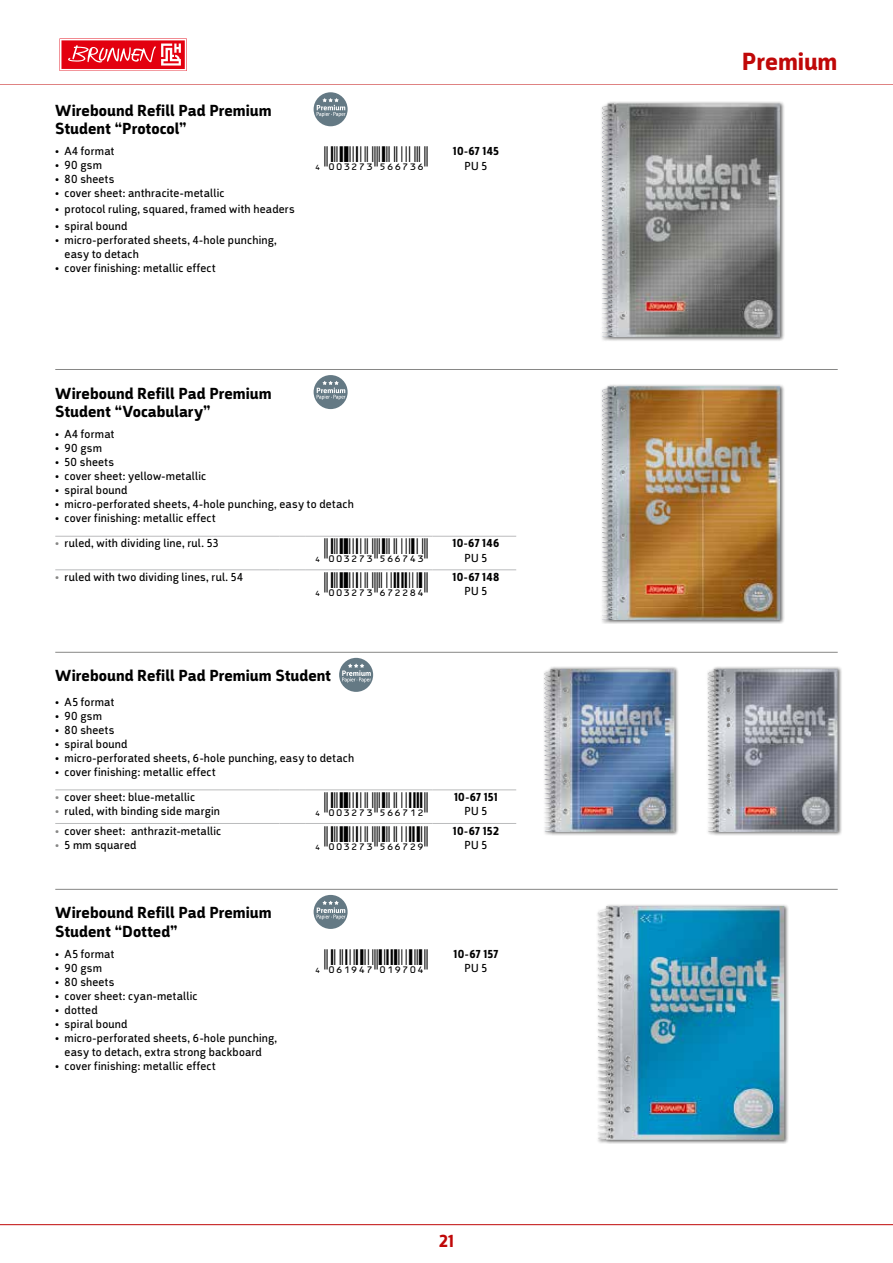
<style>
.page{position:relative;width:893px;height:1263px;background:#fff}
.page>*{position:absolute;margin:0;border:0;box-sizing:border-box;transform-origin:0 0}
.t1{font:700 25.5px "Argumentum";color:#c00808}
.t2{font:18px "ID Automation UPCEANXXS";color:#000}
.t3{font:700 18px "Argumentum";color:#c00808}
.t4{font:700 16.5px/18.5px "Argumentum";letter-spacing:.005em;color:#000}
.t5{font:12px/14px "Argumentum";letter-spacing:.02em;color:#000}
.t6{font:700 12px "Argumentum";letter-spacing:.025em;color:#000}
.s1{color:#878786}
</style>
<div class="page">
<hr style="left:0;top:85px;width:893px;height:1px;background:#c00808">
<div style="left:314px;top:92px;width:34px;height:34px;background:#647984;border-radius:50%"></div>
<svg style="left:317px;top:98px;width:28px;height:19px"></svg>
<div style="left:600px;top:101px;width:185px;height:240px;background:#000;opacity:.6"></div>
<img style="left:602px;top:103px;width:14px;height:153px">
<div style="left:600px;top:384px;width:185px;height:240px;background:#000;opacity:.6"></div>
<img style="left:602px;top:386px;width:14px;height:152px">
<hr style="left:55px;top:536px;width:225px;height:1px;background:#bbbcbd">
<svg style="left:280px;top:536px;width:25px;height:1px"></svg>
<hr style="left:305px;top:536px;width:128px;height:1px;background:#bbbcbd">
<hr style="left:433px;top:536px;width:83px;height:1px;background:#bbbcbd">
<hr style="left:55px;top:569px;width:225px;height:1px;background:#bbbcbd">
<svg style="left:280px;top:569px;width:25px;height:1px"></svg>
<hr style="left:305px;top:569px;width:128px;height:1px;background:#bbbcbd">
<hr style="left:433px;top:569px;width:83px;height:1px;background:#bbbcbd">
<div style="left:314px;top:375px;width:34px;height:34px;background:#647984;border-radius:50%"></div>
<svg style="left:317px;top:381px;width:28px;height:19px"></svg>
<hr style="left:55px;top:369px;width:783px;height:1px;background:#878786">
<div style="left:543px;top:666px;width:300px;height:170px;background:#000;opacity:.6"></div>
<img style="left:707px;top:669px;width:16px;height:68px">
<hr style="left:55px;top:790px;width:225px;height:1px;background:#bbbcbd">
<svg style="left:280px;top:790px;width:25px;height:1px"></svg>
<hr style="left:305px;top:790px;width:128px;height:1px;background:#bbbcbd">
<hr style="left:433px;top:790px;width:83px;height:1px;background:#bbbcbd">
<hr style="left:55px;top:823px;width:225px;height:1px;background:#bbbcbd">
<svg style="left:280px;top:823px;width:25px;height:1px"></svg>
<hr style="left:305px;top:823px;width:128px;height:1px;background:#bbbcbd">
<hr style="left:433px;top:823px;width:83px;height:1px;background:#bbbcbd">
<div style="left:339px;top:658px;width:34px;height:34px;background:#647984;border-radius:50%"></div>
<svg style="left:342px;top:664px;width:29px;height:19px"></svg>
<hr style="left:55px;top:652px;width:783px;height:1px;background:#878786">
<div style="left:314px;top:895px;width:34px;height:34px;background:#647984;border-radius:50%"></div>
<svg style="left:317px;top:901px;width:28px;height:19px"></svg>
<div style="left:596px;top:904px;width:194px;height:240px;background:#000;opacity:.6"></div>
<img style="left:598px;top:906px;width:22px;height:200px">
<hr style="left:55px;top:889px;width:783px;height:1px;background:#878786">
<hr style="left:0;top:1224px;width:893px;height:1px;background:#c00808">
<div style="left:60px;top:38px;width:127px;height:33px;background:#f18b91"></div>
<div style="left:60px;top:39px;width:126px;height:32px;background:#fff"></div>
<div style="left:61px;top:40px;width:124px;height:29px;background:#e3000f"></div>
<svg style="left:68px;top:44px;width:113px;height:22px"></svg>
<h3 class="t4" style="left:55px;top:102px;width:218px">Wirebound Refill Pad Premium<br>Student “Protocol”</h3>
<p class="t5" style="left:55px;top:144px;width:61px">• A4 format</p>
<p class="t5" style="left:55px;top:158px;width:48px">• 90 gsm</p>
<p class="t5" style="left:55px;top:172px;width:61px">• 80 sheets</p>
<p class="t5" style="left:55px;top:186px;width:171px">• cover sheet: anthracite-metallic</p>
<p class="t5" style="left:55px;top:202px;width:241px">• protocol ruling, squared, framed with headers</p>
<p class="t5" style="left:55px;top:219px;width:74px">• spiral bound</p>
<p class="t5" style="left:65px;top:233px;width:214px;text-indent:-9px">• micro-perforated sheets, 4-hole punching, easy to detach</p>
<p class="t5" style="left:55px;top:261px;width:162px">• cover finishing: metallic effect</p>
<h2 class="t2" style="left:310px;top:144px;width:119px">Y(0A32HD*PQQRNQ(</h2>
<p class="t6" style="left:453px;top:144px;width:48px">10-67 145</p>
<p class="t5" style="left:465px;top:159px;width:24px">PU 5</p>
<h3 class="t4" style="left:55px;top:384px;width:218px">Wirebound Refill Pad Premium<br>Student “Vocabulary”</h3>
<p class="t5" style="left:55px;top:427px;width:61px">• A4 format</p>
<p class="t5" style="left:55px;top:441px;width:48px">• 90 gsm</p>
<p class="t5" style="left:55px;top:455px;width:60px">• 50 sheets</p>
<p class="t5" style="left:55px;top:469px;width:152px">• cover sheet: yellow-metallic</p>
<p class="t5" style="left:55px;top:483px;width:74px">• spiral bound</p>
<p class="t5" style="left:55px;top:497px;width:300px">• micro-perforated sheets, 4-hole punching, easy to detach</p>
<p class="t5" style="left:55px;top:511px;width:162px">• cover finishing: metallic effect</p>
<p class="t5" style="left:55px;top:537px;width:165px"><span class="s1">•</span> ruled, with dividing line, rul. 53</p>
<h2 class="t2" style="left:310px;top:536px;width:119px">Y(0A32HD*PQQRON(</h2>
<p class="t6" style="left:453px;top:536px;width:48px">10-67 146</p>
<p class="t5" style="left:465px;top:551px;width:24px">PU 5</p>
<p class="t5" style="left:55px;top:570px;width:189px"><span class="s1">•</span> ruled with two dividing lines, rul. 54</p>
<h2 class="t2" style="left:310px;top:570px;width:119px">Y(0A32HD*QRMMSO(</h2>
<p class="t6" style="left:453px;top:570px;width:48px">10-67 148</p>
<p class="t5" style="left:465px;top:585px;width:24px">PU 5</p>
<h3 class="t4" style="left:55px;top:667px;width:277px">Wirebound Refill Pad Premium Student</h3>
<p class="t5" style="left:55px;top:695px;width:60px">• A5 format</p>
<p class="t5" style="left:55px;top:709px;width:48px">• 90 gsm</p>
<p class="t5" style="left:55px;top:723px;width:61px">• 80 sheets</p>
<p class="t5" style="left:55px;top:737px;width:74px">• spiral bound</p>
<p class="t5" style="left:55px;top:751px;width:300px">• micro-perforated sheets, 6-hole punching, easy to detach</p>
<p class="t5" style="left:55px;top:765px;width:162px">• cover finishing: metallic effect</p>
<p class="t5" style="left:55px;top:790px;width:141px"><span class="s1">•</span> cover sheet: blue-metallic</p>
<p class="t5" style="left:55px;top:804px;width:166px"><span class="s1">•</span> ruled, with binding side margin</p>
<h2 class="t2" style="left:310px;top:790px;width:119px">Y(0A32HD*PQQRLM(</h2>
<p class="t6" style="left:454px;top:790px;width:45px">10-67 151</p>
<p class="t5" style="left:465px;top:805px;width:24px">PU 5</p>
<p class="t5" style="left:55px;top:824px;width:168px"><span class="s1">•</span> cover sheet: anthrazit-metallic</p>
<p class="t5" style="left:55px;top:838px;width:83px"><span class="s1">•</span> 5 mm squared</p>
<h3 class="t4" style="left:55px;top:904px;width:218px">Wirebound Refill Pad Premium<br>Student “Dotted”</h3>
<p class="t5" style="left:55px;top:947px;width:60px">• A5 format</p>
<p class="t5" style="left:55px;top:961px;width:48px">• 90 gsm</p>
<p class="t5" style="left:55px;top:975px;width:61px">• 80 sheets</p>
<p class="t5" style="left:55px;top:989px;width:144px">• cover sheet: cyan-metallic</p>
<p class="t5" style="left:55px;top:1003px;width:44px">• dotted</p>
<p class="t5" style="left:55px;top:1017px;width:74px">• spiral bound</p>
<p class="t5" style="left:55px;top:1031px;width:223px;text-align:center">• micro-perforated sheets, 6-hole punching, easy to detach, extra strong backboard</p>
<p class="t5" style="left:55px;top:1059px;width:162px">• cover finishing: metallic effect</p>
<h2 class="t2" style="left:310px;top:823px;width:119px">Y(0A32HD*PQQRMT(</h2>
<p class="t6" style="left:453px;top:823px;width:47px">10-67 152</p>
<p class="t5" style="left:465px;top:838px;width:24px">PU 5</p>
<h2 class="t2" style="left:310px;top:946px;width:119px">Y(0G19EH*KLTRKO(</h2>
<p class="t6" style="left:454px;top:946px;width:46px">10-67 157</p>
<p class="t5" style="left:465px;top:961px;width:24px">PU 5</p>
<h2 class="t3" style="left:439px;top:1230px;width:16px">21</h2>
<h1 class="t1" style="left:742px;top:46px;width:97px">Premium</h1>
</div>
